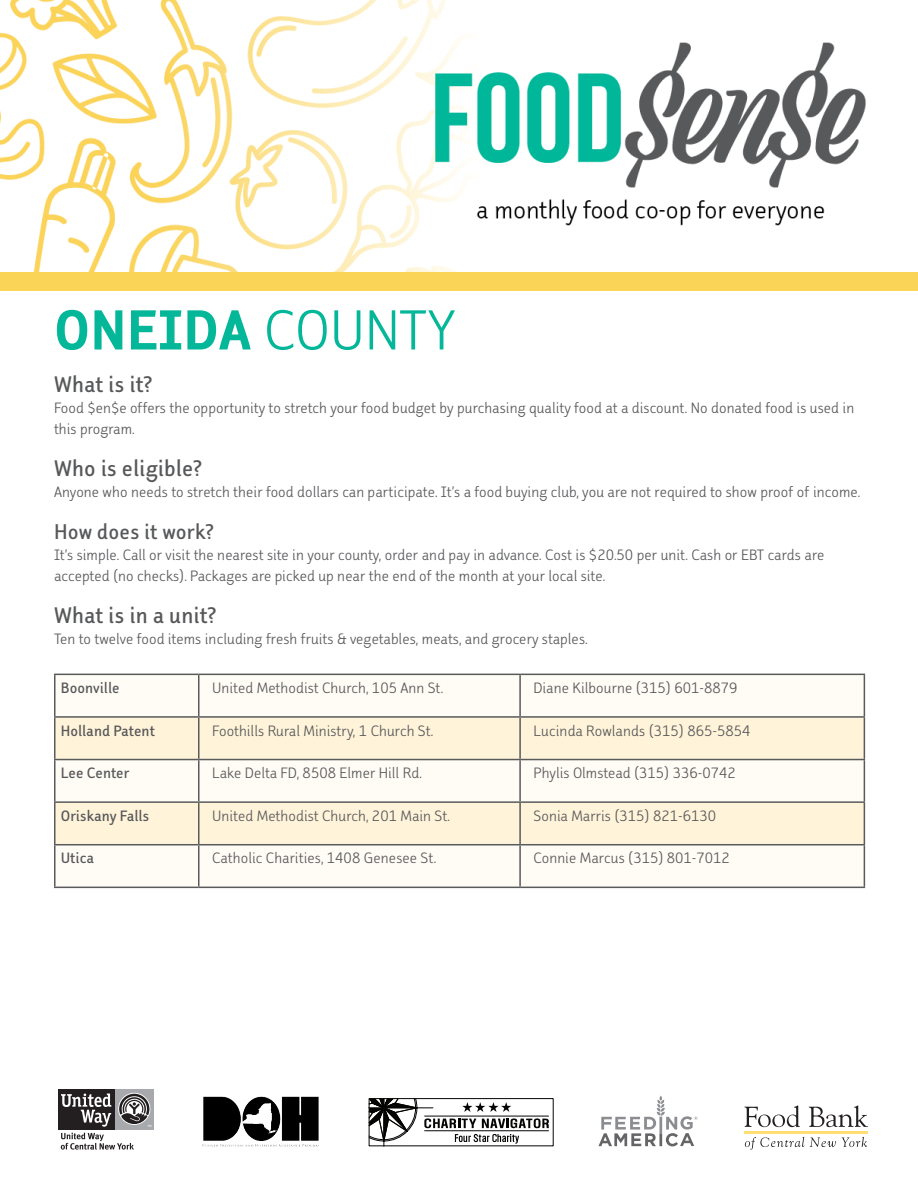
<style>
.page{position:relative;width:918px;height:1188px;background:#fff}
.page>*{position:absolute;margin:0;border:0;box-sizing:border-box;transform-origin:0 0}
.t1{font:67.5px "Faceplate Sans OT E Gauge";color:#04b799}
.t2{font:27px "Faceplate Sans OT C Gauge";letter-spacing:.005em;color:#57585a}
.t3{font:25.5px "Faceplate Sans OT C Gauge";letter-spacing:.005em;color:#57585a}
.Body_Copy{font:18px/21px "Faceplate Sans OT A Gauge";color:#57585a}
.t4{font:18px "Faceplate Sans OT C Gauge";color:#57585a}
.s1{font-family:"Faceplate Sans OT A Gauge"}
</style>
<div class="page">
<img style="left:0;top:0;width:866px;height:272px">
<div style="left:0;top:272px;width:918px;height:19px;background:#fad457"></div>
<svg style="left:369px;top:1098px;width:180px;height:46px"></svg>
<img style="left:242px;top:1096px;width:77px;height:45px">
<svg style="left:598px;top:1096px;width:99px;height:50px"></svg>
<svg style="left:61px;top:1133px;width:73px;height:17px"></svg>
<svg style="left:58px;top:1129px;width:96px;height:1px"></svg>
<div style="left:115px;top:1089px;width:39px;height:40px;background:#a8a9ad"></div>
<svg style="left:118px;top:1093px;width:32px;height:32px"></svg>
<div style="left:58px;top:1089px;width:57px;height:40px;background:#231f20"></div>
<svg style="left:119px;top:1094px;width:32px;height:33px"></svg>
<svg style="left:61px;top:1093px;width:50px;height:34px"></svg>
<hr style="left:745px;top:1131px;width:123px;height:3px;background:#ffde74">
<svg style="left:744px;top:1105px;width:56px;height:22px"></svg>
<svg style="left:809px;top:1105px;width:59px;height:22px"></svg>
<svg style="left:745px;top:1137px;width:91px;height:13px"></svg>
<svg style="left:842px;top:1137px;width:25px;height:10px"></svg>
<div style="left:56px;top:675px;width:808px;height:212px;background:#fffcf5"></div>
<svg style="left:56px;top:718px;width:808px;height:126px;fill:#fff3d9"></svg>
<hr style="left:54px;top:674px;width:145px;height:1px;background:#595a5c">
<hr style="left:54px;top:675px;width:2px;height:41px;background:#595a5c">
<hr style="left:199px;top:674px;width:321px;height:1px;background:#595a5c">
<hr style="left:198px;top:675px;width:2px;height:41px;background:#595a5c">
<hr style="left:520px;top:674px;width:345px;height:1px;background:#595a5c">
<hr style="left:519px;top:675px;width:2px;height:41px;background:#595a5c">
<hr style="left:864px;top:675px;width:1px;height:41px;background:#595a5c">
<hr style="left:54px;top:716px;width:145px;height:2px;background:#595a5c">
<hr style="left:54px;top:718px;width:2px;height:41px;background:#595a5c">
<hr style="left:199px;top:716px;width:321px;height:2px;background:#595a5c">
<hr style="left:198px;top:718px;width:2px;height:41px;background:#595a5c">
<hr style="left:520px;top:716px;width:345px;height:2px;background:#595a5c">
<hr style="left:519px;top:718px;width:2px;height:41px;background:#595a5c">
<hr style="left:864px;top:718px;width:1px;height:41px;background:#595a5c">
<hr style="left:54px;top:759px;width:145px;height:1px;background:#595a5c">
<hr style="left:54px;top:760px;width:2px;height:41px;background:#595a5c">
<hr style="left:199px;top:759px;width:321px;height:1px;background:#595a5c">
<hr style="left:198px;top:760px;width:2px;height:41px;background:#595a5c">
<hr style="left:520px;top:759px;width:345px;height:1px;background:#595a5c">
<hr style="left:519px;top:760px;width:2px;height:41px;background:#595a5c">
<hr style="left:864px;top:760px;width:1px;height:41px;background:#595a5c">
<hr style="left:54px;top:801px;width:145px;height:2px;background:#595a5c">
<hr style="left:54px;top:803px;width:2px;height:41px;background:#595a5c">
<hr style="left:199px;top:801px;width:321px;height:2px;background:#595a5c">
<hr style="left:198px;top:803px;width:2px;height:41px;background:#595a5c">
<hr style="left:520px;top:801px;width:345px;height:2px;background:#595a5c">
<hr style="left:519px;top:803px;width:2px;height:41px;background:#595a5c">
<hr style="left:864px;top:803px;width:1px;height:41px;background:#595a5c">
<hr style="left:54px;top:844px;width:145px;height:1px;background:#595a5c">
<hr style="left:54px;top:845px;width:2px;height:42px;background:#595a5c">
<hr style="left:199px;top:844px;width:321px;height:1px;background:#595a5c">
<hr style="left:198px;top:845px;width:2px;height:42px;background:#595a5c">
<hr style="left:520px;top:844px;width:345px;height:1px;background:#595a5c">
<hr style="left:519px;top:845px;width:2px;height:42px;background:#595a5c">
<hr style="left:864px;top:845px;width:1px;height:42px;background:#595a5c">
<hr style="left:54px;top:887px;width:145px;height:1px;background:#595a5c">
<hr style="left:199px;top:887px;width:321px;height:1px;background:#595a5c">
<hr style="left:520px;top:887px;width:345px;height:1px;background:#595a5c">
<h1 class="t1" style="left:54px;top:293px;width:403px">ONEIDA <span class="s1">COUNTY</span></h1>
<h3 class="t2" style="left:54px;top:369px;width:100px">What is it?</h3>
<p class="Body_Copy" style="left:54px;top:397px;width:802px">Food $en$e offers the opportunity to stretch your food budget by purchasing quality food at a discount. No donated food is used in this program.</p>
<h3 class="t2" style="left:54px;top:453px;width:150px">Who is eligible?</h3>
<p class="Body_Copy" style="left:54px;top:481px;width:808px">Anyone who needs to stretch their food dollars can participate. It’s a food buying club, you are not required to show proof of income.</p>
<h3 class="t3" style="left:54px;top:518px;width:162px">How does it work?</h3>
<p class="Body_Copy" style="left:54px;top:544px;width:772px">It’s simple. Call or visit the nearest site in your county, order and pay in advance. Cost is $20.50 per unit. Cash or EBT cards are accepted (no checks). Packages are picked up near the end of the month at your local site.</p>
<h3 class="t2" style="left:54px;top:600px;width:164px">What is in a unit?</h3>
<p class="Body_Copy" style="left:54px;top:628px;width:535px">Ten to twelve food items including fresh fruits &amp; vegetables, meats, and grocery staples.</p>
<h4 class="t4" style="left:61px;top:678px;width:60px">Boonville</h4>
<p class="Body_Copy" style="left:212px;top:677px;width:233px">United Methodist Church, 105 Ann St.</p>
<p class="Body_Copy" style="left:534px;top:677px;width:205px">Diane Kilbourne (315) 601-8879</p>
<h4 class="t4" style="left:61px;top:721px;width:96px">Holland Patent</h4>
<p class="Body_Copy" style="left:212px;top:720px;width:223px">Foothills Rural Ministry, 1 Church St.</p>
<p class="Body_Copy" style="left:534px;top:720px;width:218px">Lucinda Rowlands (315) 865-5854</p>
<h4 class="t4" style="left:61px;top:763px;width:70px">Lee Center</h4>
<p class="Body_Copy" style="left:212px;top:762px;width:211px">Lake Delta FD, 8508 Elmer Hill Rd.</p>
<p class="Body_Copy" style="left:534px;top:762px;width:204px">Phylis Olmstead (315) 336-0742</p>
<h4 class="t4" style="left:61px;top:806px;width:90px">Oriskany Falls</h4>
<p class="Body_Copy" style="left:212px;top:805px;width:239px">United Methodist Church, 201 Main St.</p>
<p class="Body_Copy" style="left:534px;top:805px;width:184px">Sonia Marris (315) 821-6130</p>
<h4 class="t4" style="left:61px;top:849px;width:35px">Utica</h4>
<p class="Body_Copy" style="left:212px;top:848px;width:225px">Catholic Charities, 1408 Genesee St.</p>
<p class="Body_Copy" style="left:534px;top:848px;width:198px">Connie Marcus (315) 801-7012</p>
</div>
